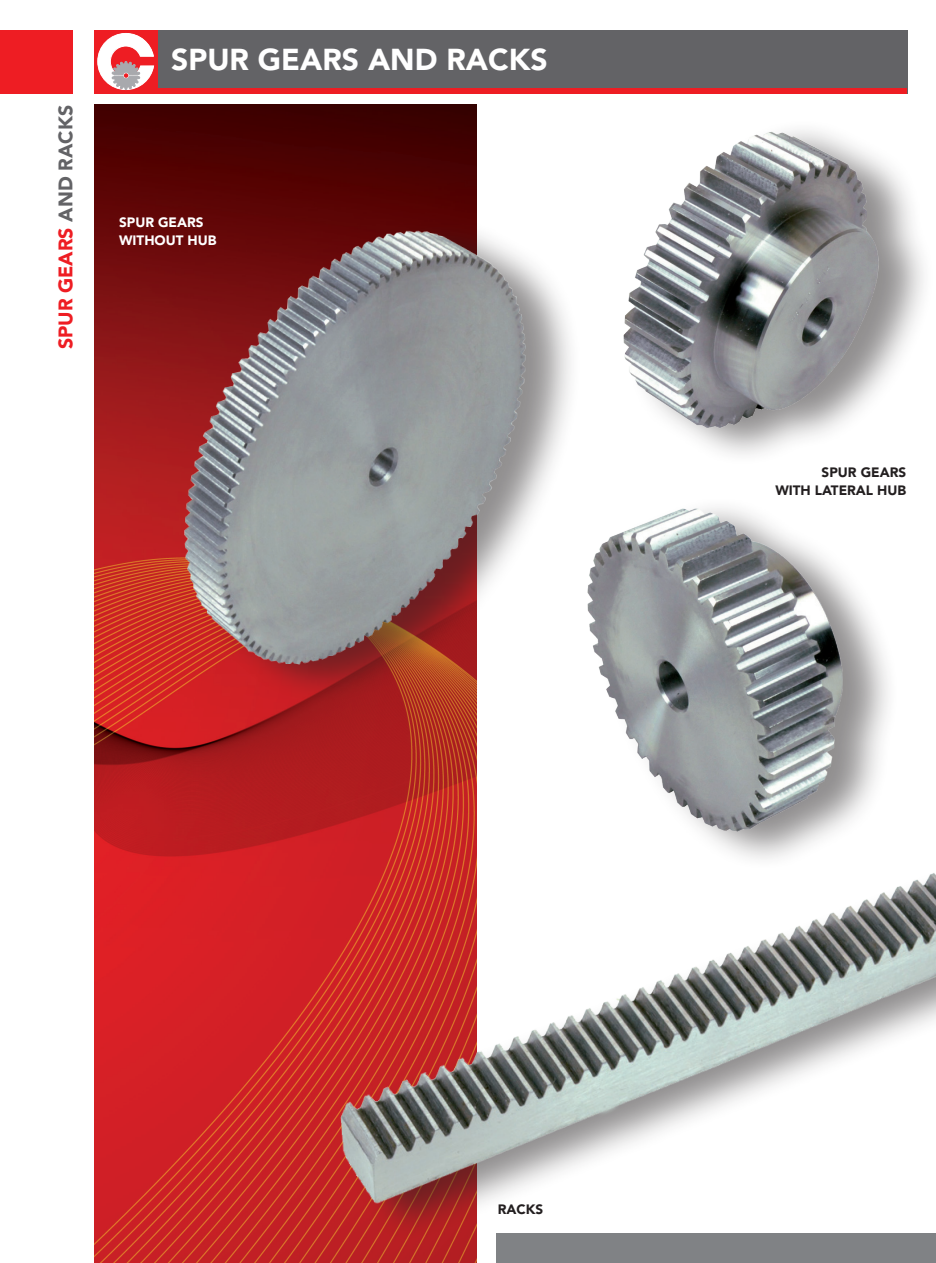
<style>
.page{position:relative;width:936px;height:1263px;background:#fff}
.page>*{position:absolute;margin:0;border:0;box-sizing:border-box;transform-origin:0 0}
.t1{font:900 30px "Avenir LT Std";color:#fff}
.t2{font:900 19.5px "Avenir LT Std";color:#ee1d23}
.t3{font:900 13.5px/18px "Avenir LT Std";color:#231f20;text-align:right}
.t4{font:900 13.5px/18px "Avenir LT Std";color:#fff}
.s1{color:#636366}
</style>
<div class="page">
<div style="left:590px;top:495px;width:309px;height:376px;background:#231f20;opacity:.5"></div>
<img style="left:587px;top:495px;width:279px;height:355px">
<img style="left:94px;top:105px;width:383px;height:1158px">
<div style="left:96px;top:30px;width:811px;height:64px;background:#636366"></div>
<div style="left:94px;top:30px;width:63px;height:64px;background:#ee1d23"></div>
<svg style="left:97px;top:33px;width:57px;height:57px"></svg>
<div style="left:137px;top:88px;width:770px;height:6px;background:#ee1d23"></div>
<div style="left:0;top:30px;width:72px;height:64px;background:#ee1d23"></div>
<div style="left:496px;top:1233px;width:439px;height:30px;background:#808285"></div>
<div style="left:187px;top:217px;width:395px;height:486px;background:#231f20;opacity:.5"></div>
<img style="left:157px;top:208px;width:422px;height:467px">
<div style="left:626px;top:118px;width:309px;height:349px;background:#231f20;opacity:.5"></div>
<img style="left:623px;top:118px;width:280px;height:331px">
<div style="left:343px;top:861px;width:592px;height:380px;background:#231f20;opacity:.5"></div>
<img style="left:317px;top:868px;width:618px;height:350px">
<h2 class="t2" style="left:54px;top:349px;width:246px;rotate:-90deg">SPUR GEARS <span class="s1">AND RACKS</span></h2>
<h1 class="t1" style="left:171px;top:41px;width:378px">SPUR GEARS AND RACKS</h1>
<p class="t4" style="left:119px;top:213px;width:99px">SPUR GEARS<br>WITHOUT HUB</p>
<p class="t3" style="left:775px;top:463px;width:132px">SPUR GEARS<br>WITH LATERAL HUB</p>
<p class="t3" style="left:497px;top:1200px;width:47px">RACKS</p>
</div>
